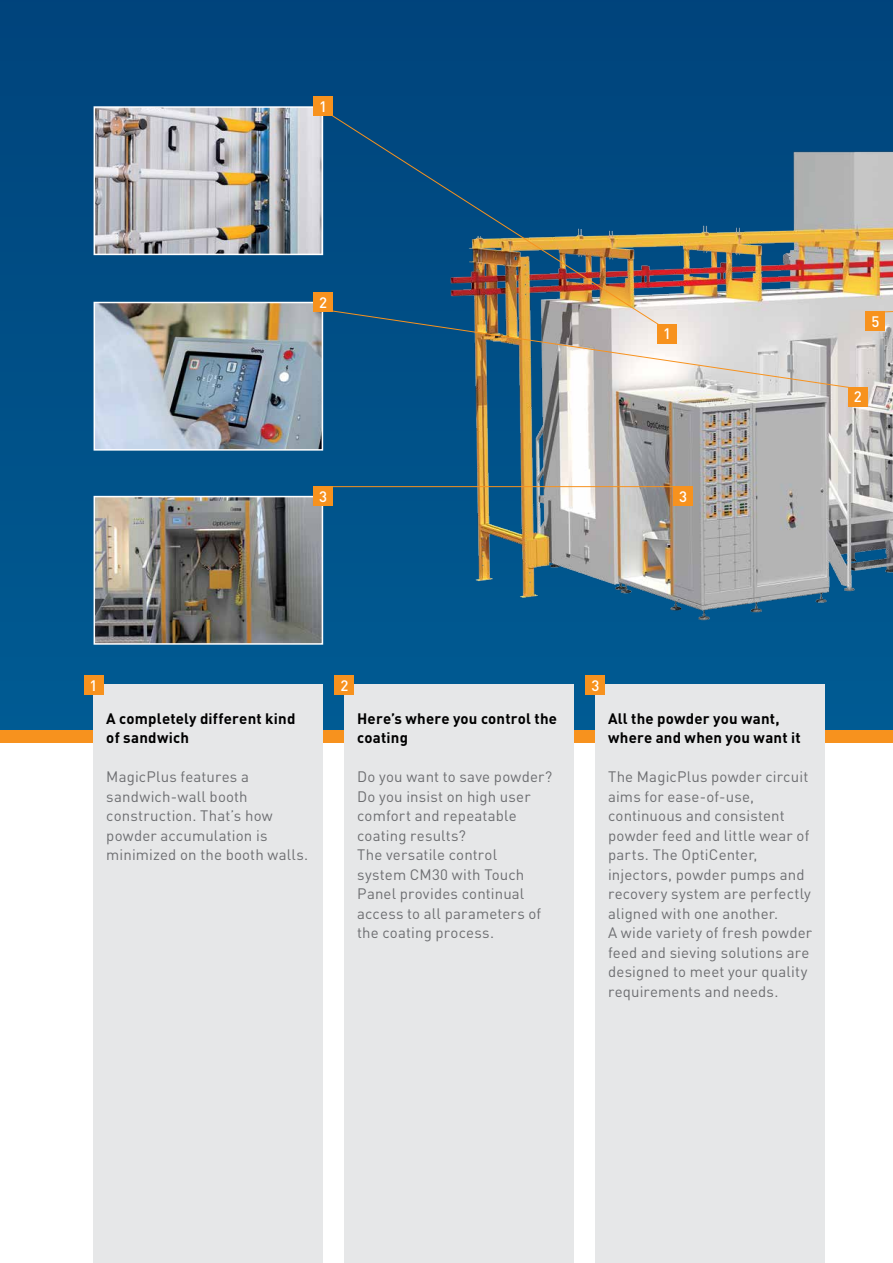
<style>
.page{position:relative;width:893px;height:1263px;background:#fff}
.page>*{position:absolute;margin:0;border:0;box-sizing:border-box;transform-origin:0 0}
.t1{font:15px/19.5px "DIN Pro";letter-spacing:.01em;color:#6d6e71}
.t2{font:700 15px/19.5px "DIN Pro";letter-spacing:.015em;color:#000}
.t3{font:500 15px "DIN Pro";color:#fff}
</style>
<div class="page">
<div style="left:0;top:0;width:893px;height:737px;background:#004f86"></div>
<svg style="left:880px;top:0;width:13px;height:730px"></svg>
<div style="left:0;top:730px;width:893px;height:13px;background:#f7921e"></div>
<img style="left:446px;top:92px;width:447px;height:537px">
<div style="left:94px;top:685px;width:229px;height:578px;background:#e6e7e8"></div>
<div style="left:344px;top:685px;width:230px;height:578px;background:#e6e7e8"></div>
<div style="left:595px;top:685px;width:230px;height:578px;background:#e6e7e8"></div>
<img style="left:97px;top:499px;width:223px;height:143px">
<div style="left:94px;top:496px;width:229px;height:149px;border:2px solid #fff"></div>
<img style="left:97px;top:109px;width:223px;height:143px">
<div style="left:94px;top:106px;width:229px;height:149px;border:2px solid #fff"></div>
<img style="left:97px;top:305px;width:223px;height:143px">
<div style="left:94px;top:302px;width:229px;height:149px;border:2px solid #fff"></div>
<div style="left:314px;top:97px;width:19px;height:19px;background:#f7921e"></div>
<div style="left:866px;top:311px;width:19px;height:19px;background:#f7921e"></div>
<div style="left:313px;top:292px;width:20px;height:19px;background:#f7921e"></div>
<div style="left:848px;top:387px;width:19px;height:19px;background:#f7921e"></div>
<div style="left:314px;top:486px;width:19px;height:19px;background:#f7921e"></div>
<div style="left:674px;top:486px;width:19px;height:19px;background:#f7921e"></div>
<svg style="left:332px;top:114px;width:329px;height:196px"></svg>
<svg style="left:883px;top:289px;width:10px;height:24px"></svg>
<svg style="left:329px;top:310px;width:521px;height:78px"></svg>
<div style="left:84px;top:676px;width:19px;height:19px;background:#f7921e"></div>
<div style="left:335px;top:676px;width:19px;height:19px;background:#f7921e"></div>
<div style="left:586px;top:676px;width:19px;height:19px;background:#f7921e"></div>
<div style="left:658px;top:324px;width:19px;height:19px;background:#f7921e"></div>
<hr style="left:333px;top:486px;width:344px;height:1px;background:#f7921e">
<p class="t3" style="left:319px;top:94px;width:9px">1</p>
<p class="t3" style="left:319px;top:290px;width:9px">2</p>
<p class="t3" style="left:663px;top:322px;width:9px">1</p>
<p class="t3" style="left:319px;top:484px;width:9px">3</p>
<p class="t3" style="left:679px;top:484px;width:9px">3</p>
<p class="t3" style="left:871px;top:309px;width:9px">5</p>
<p class="t3" style="left:854px;top:385px;width:9px">2</p>
<p class="t3" style="left:90px;top:673px;width:9px">1</p>
<p class="t3" style="left:340px;top:673px;width:9px">2</p>
<p class="t3" style="left:591px;top:673px;width:9px">3</p>
<p class="t2" style="left:106px;top:707px;width:191px">A completely different kind of sandwich</p>
<p class="t1" style="left:106px;top:765px;width:204px">MagicPlus features a sandwich-wall booth construction. That’s how powder accumulation is minimized on the booth walls.</p>
<p class="t2" style="left:357px;top:707px;width:201px">Here’s where you control the coating</p>
<p class="t1" style="left:357px;top:765px;width:196px">Do you want to save powder?<br>Do you insist on high user comfort and repeatable coating results?<br>The versatile control<br>system CM30 with Touch<br>Panel provides continual access to all parameters of the coating process.</p>
<p class="t2" style="left:608px;top:707px;width:194px">All the powder you want, where and when you want it</p>
<p class="t1" style="left:608px;top:765px;width:206px">The MagicPlus powder circuit aims for ease-of-use, continuous and consistent powder feed and little wear of parts. The OptiCenter, injectors, powder pumps and recovery system are perfectly aligned with one another.<br>A wide variety of fresh powder feed and sieving solutions are designed to meet your quality requirements and needs.</p>
</div>
